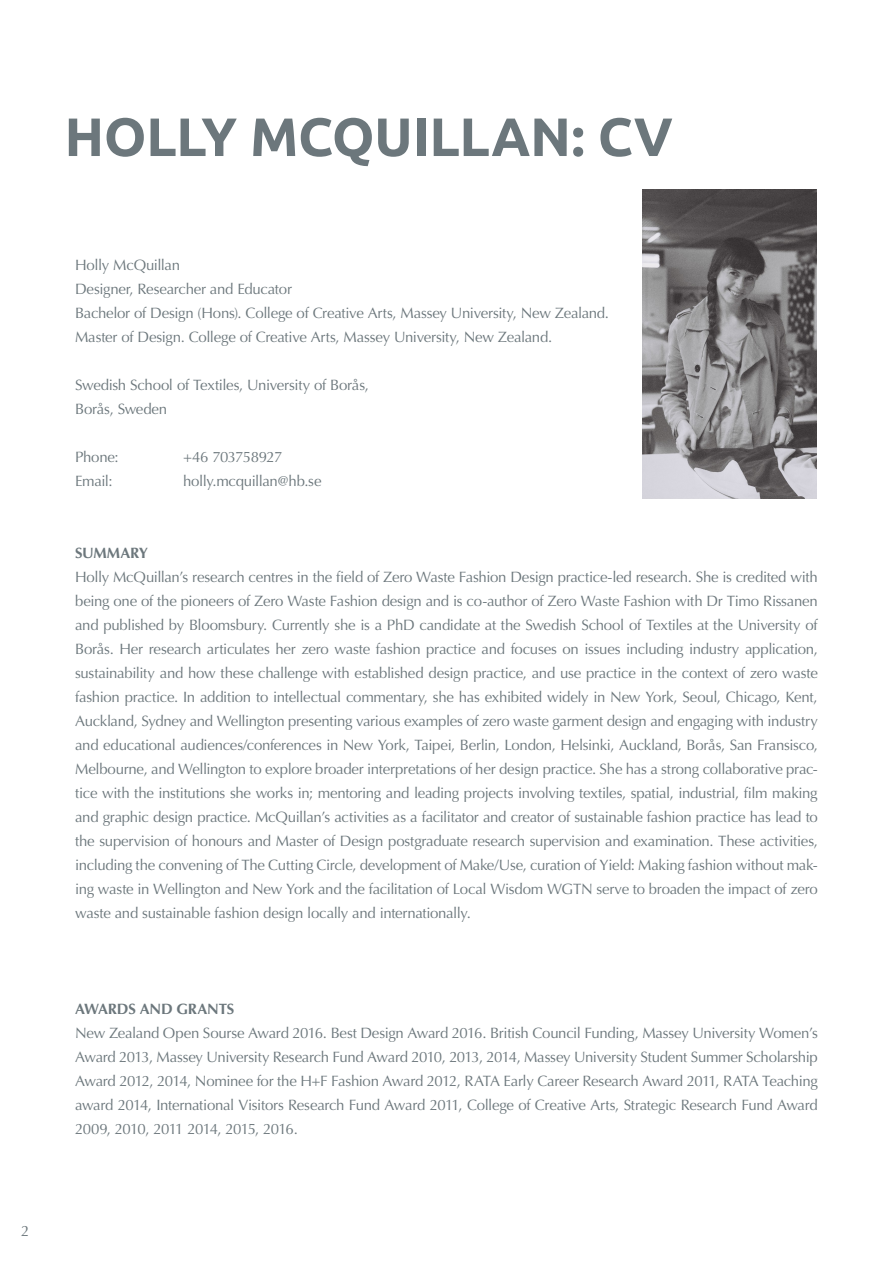
<style>
.page{position:relative;width:893px;height:1263px;background:#fff}
.page>*{position:absolute;margin:0;border:0;box-sizing:border-box;transform-origin:0 0}
.t1{font:700 54px "Ubuntu";letter-spacing:-.005em;color:#6c777c}
.Paragraph_Style_2{font:15px/24px "Optima";letter-spacing:-.02em;color:#6c777c;text-align:justify}
.Paragraph_Style_2-2{font:700 15px "Optima";letter-spacing:-.015em;color:#6c777c}
.Paragraph_Style_2-3{font:15px "Optima";letter-spacing:-.04em;color:#6c777c}
</style>
<div class="page">
<img style="left:643px;top:189px;width:173px;height:310px">
<p class="Paragraph_Style_2" style="left:21px;top:1219px;width:10px">2</p>
<p class="t1" style="left:64px;top:104px;width:610px">HOLLY MCQUILLAN: CV</p>
<p class="Paragraph_Style_2" style="left:75px;top:253px;width:106px">Holly McQuillan</p>
<p class="Paragraph_Style_2" style="left:75px;top:277px;width:218px">Designer, Researcher and Educator</p>
<p class="Paragraph_Style_2" style="left:75px;top:301px;width:535px">Bachelor of Design (Hons). College of Creative Arts, Massey University, New Zealand.</p>
<p class="Paragraph_Style_2" style="left:75px;top:325px;width:479px">Master of Design. College of Creative Arts, Massey University, New Zealand.</p>
<p class="Paragraph_Style_2" style="left:75px;top:373px;width:295px">Swedish School of Textiles, University of Borås,</p>
<p class="Paragraph_Style_2" style="left:75px;top:397px;width:94px">Borås, Sweden</p>
<p class="Paragraph_Style_2" style="left:75px;top:445px;width:45px">Phone:</p>
<p class="Paragraph_Style_2-3" style="left:183px;top:448px;width:101px">+46 703758927</p>
<p class="Paragraph_Style_2" style="left:75px;top:469px;width:39px">Email:</p>
<p class="Paragraph_Style_2" style="left:183px;top:469px;width:140px">holly.mcquillan@hb.se</p>
<p class="Paragraph_Style_2-2" style="left:75px;top:544px;width:74px">SUMMARY</p>
<p class="Paragraph_Style_2" style="left:75px;top:565px;width:744px">Holly McQuillan’s research centres in the field of Zero Waste Fashion Design practice-led research. She is credited with being one of the pioneers of Zero Waste Fashion design and is co-author of Zero Waste Fashion with Dr Timo Rissanen and published by Bloomsbury. Currently she is a PhD candidate at the Swedish School of Textiles at the University of Borås. Her research articulates her zero waste fashion practice and focuses on issues including industry application, sustainability and how these challenge with established design practice, and use practice in the context of zero waste fashion practice. In addition to intellectual commentary, she has exhibited widely in New York, Seoul, Chicago, Kent, Auckland, Sydney and Wellington presenting various examples of zero waste garment design and engaging with industry and educational audiences/conferences in New York, Taipei, Berlin, London, Helsinki, Auckland, Borås, San Fransisco, Melbourne, and Wellington to explore broader interpretations of her design practice. She has a strong collaborative prac&shy;tice with the institutions she works in; mentoring and leading projects involving textiles, spatial, industrial, film making and graphic design practice. McQuillan’s activities as a facilitator and creator of sustainable fashion practice has lead to the supervision of honours and Master of Design postgraduate research supervision and examination. These activities, including the convening of The Cutting Circle, development of Make/Use, curation of Yield: Making fashion without mak&shy;ing waste in Wellington and New York and the facilitation of Local Wisdom WGTN serve to broaden the impact of zero waste and sustainable fashion design locally and internationally.</p>
<p class="Paragraph_Style_2-2" style="left:75px;top:1000px;width:161px">AWARDS AND GRANTS</p>
<p class="Paragraph_Style_2" style="left:75px;top:1021px;width:744px">New Zealand Open Sourse Award 2016. Best Design Award 2016. British Council Funding, Massey University Women’s Award 2013, Massey University Research Fund Award 2010, 2013, 2014, Massey University Student Summer Scholarship Award 2012, 2014, Nominee for the H+F Fashion Award 2012, RATA Early Career Research Award 2011, RATA Teaching award 2014, International Visitors Research Fund Award 2011, College of Creative Arts, Strategic Research Fund Award 2009, 2010, 2011 2014, 2015, 2016.</p>
</div>
